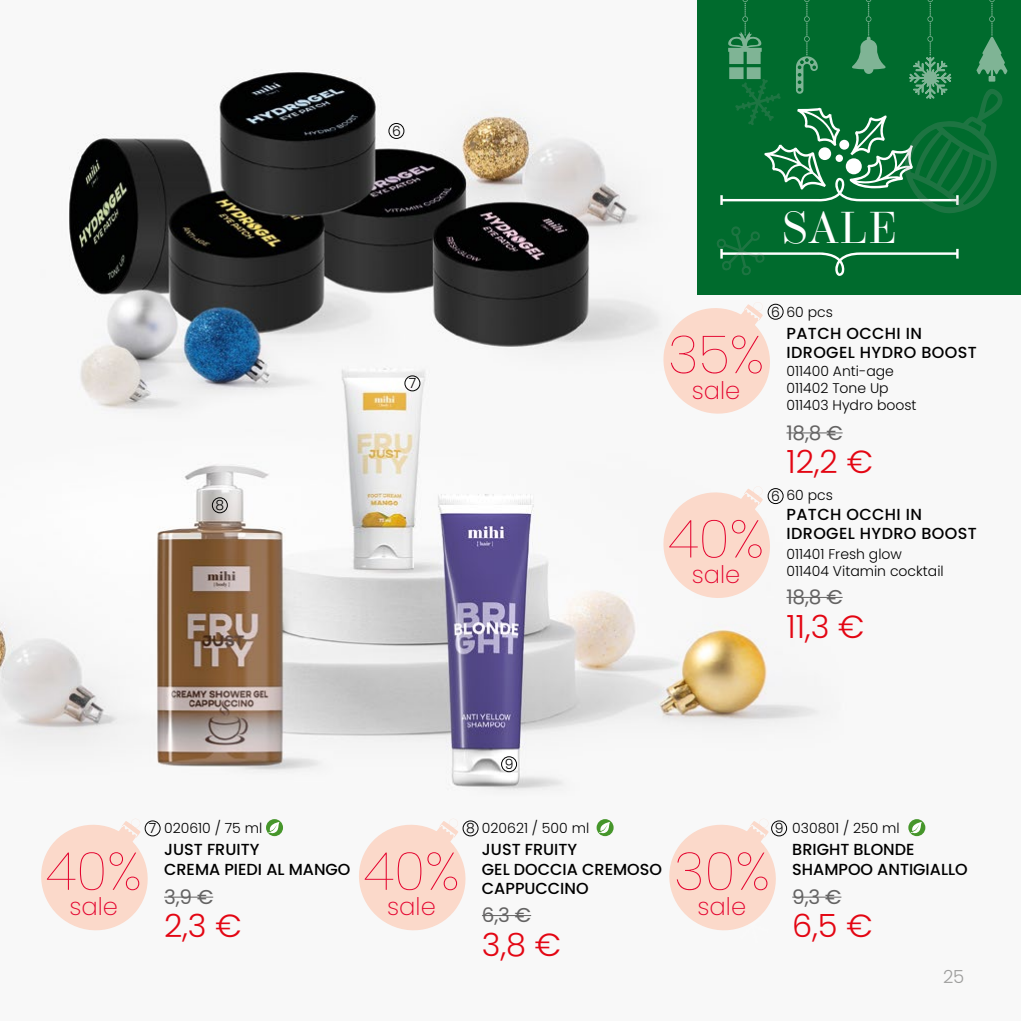
<style>
.page{position:relative;width:1021px;height:1021px;background:#fff}
.page>*{position:absolute;margin:0;border:0;box-sizing:border-box;transform-origin:0 0}
.t1{font:100 52.8px "Poppins";color:#e4032e}
.t2{font:44.6px "Operetta 12";color:#fff}
.t3{font:300 32px "Poppins";color:#e30613}
.t4{font:200 24.2px "Poppins";color:#e4032e}
.t5{font:20px "Poppins";color:#646363}
.t6{font:300 18px "Poppins";color:#9d9d9c}
.t7{font:500 16px/19.2px "Poppins";color:#000}
.t8{font:500 16px/19.2px "Poppins";letter-spacing:.025em;color:#000}
.t9{font:300 14px/16.8px "Poppins";color:#000}
</style>
<div class="page">
<img style="left:0;top:69px;width:926px;height:848px">
<div style="left:697px;top:0;width:323px;height:295px;background:#006b2d"></div>
<svg style="left:717px;top:226px;width:241px;height:50px"></svg>
<svg style="left:720px;top:0;width:287px;height:213px"></svg>
<svg style="left:656px;top:301px;width:121px;height:119px"></svg>
<svg style="left:656px;top:485px;width:121px;height:119px"></svg>
<hr style="left:786px;top:432px;width:56px;height:1px;background:#646363">
<svg style="left:34px;top:818px;width:121px;height:113px"></svg>
<hr style="left:164px;top:896px;width:49px;height:1px;background:#646363">
<div style="left:266px;top:819px;width:17px;height:17px;background:#46962b;border-radius:50%"></div>
<svg style="left:268px;top:821px;width:11px;height:12px"></svg>
<div style="left:145px;top:820px;width:16px;height:16px;border:1px solid #000;border-radius:50%"></div>
<div style="left:404px;top:375px;width:16px;height:16px;border:1px solid #000;border-radius:50%"></div>
<svg style="left:352px;top:818px;width:120px;height:113px"></svg>
<hr style="left:482px;top:915px;width:49px;height:1px;background:#646363">
<svg style="left:596px;top:819px;width:17px;height:17px"></svg>
<svg style="left:599px;top:821px;width:11px;height:12px"></svg>
<div style="left:462px;top:820px;width:16px;height:16px;border:1px solid #000;border-radius:50%"></div>
<div style="left:212px;top:497px;width:16px;height:16px;border:1px solid #000;border-radius:50%"></div>
<svg style="left:662px;top:818px;width:121px;height:113px"></svg>
<hr style="left:792px;top:896px;width:49px;height:1px;background:#646363">
<svg style="left:908px;top:819px;width:17px;height:17px"></svg>
<svg style="left:910px;top:821px;width:11px;height:12px"></svg>
<div style="left:771px;top:820px;width:16px;height:16px;border:1px solid #000;border-radius:50%"></div>
<div style="left:501px;top:756px;width:16px;height:16px;border:1px solid #000;border-radius:50%"></div>
<div style="left:767px;top:304px;width:16px;height:16px;border:1px solid #000;border-radius:50%"></div>
<div style="left:388px;top:123px;width:16px;height:16px;border:1px solid #000;border-radius:50%"></div>
<hr style="left:786px;top:597px;width:56px;height:1px;background:#646363">
<div style="left:767px;top:488px;width:16px;height:16px;border:1px solid #000;border-radius:50%"></div>
<p class="t9" style="left:215px;top:497px;width:10px">8</p>
<p class="t9" style="left:392px;top:123px;width:10px">6</p>
<p class="t9" style="left:408px;top:375px;width:9px">7</p>
<h2 class="t2" style="left:781px;top:202px;width:117px">SALE</h2>
<h1 class="t1" style="left:668px;top:324px;width:97px">35%</h1>
<h3 class="t4" style="left:691px;top:376px;width:50px">sale</h3>
<h1 class="t1" style="left:668px;top:508px;width:97px">40%</h1>
<h3 class="t4" style="left:691px;top:560px;width:50px">sale</h3>
<p class="t9" style="left:771px;top:303px;width:10px">6</p>
<p class="t9" style="left:771px;top:488px;width:10px">6</p>
<p class="t9" style="left:786px;top:303px;width:48px">60 pcs</p>
<p class="t8" style="left:786px;top:323px;width:192px">PATCH OCCHI IN<br>IDROGEL HYDRO BOOST</p>
<p class="t9" style="left:786px;top:363px;width:132px">011400 Anti-age<br>011402 Tone Up<br>011403 Hydro boost</p>
<h3 class="t5" style="left:786px;top:421px;width:58px">18,8 €</h3>
<h3 class="t3" style="left:786px;top:443px;width:88px">12,2 €</h3>
<p class="t9" style="left:786px;top:486px;width:48px">60 pcs</p>
<p class="t8" style="left:786px;top:505px;width:192px">PATCH OCCHI IN<br>IDROGEL HYDRO BOOST</p>
<p class="t9" style="left:786px;top:546px;width:159px">011401 Fresh glow<br>011404 Vitamin cocktail</p>
<h3 class="t5" style="left:786px;top:585px;width:58px">18,8 €</h3>
<h3 class="t3" style="left:786px;top:608px;width:79px">11,3 €</h3>
<p class="t9" style="left:504px;top:756px;width:10px">9</p>
<p class="t9" style="left:149px;top:820px;width:115px">7 020610 / 75 ml</p>
<p class="t9" style="left:466px;top:820px;width:124px">8 020621 / 500 ml</p>
<p class="t7" style="left:164px;top:840px;width:188px">JUST FRUITY<br>CREMA PIEDI AL MANGO</p>
<h1 class="t1" style="left:46px;top:840px;width:97px">40%</h1>
<h3 class="t4" style="left:69px;top:892px;width:50px">sale</h3>
<h3 class="t5" style="left:164px;top:885px;width:51px">3,9 €</h3>
<h3 class="t3" style="left:164px;top:907px;width:79px">2,3 €</h3>
<h1 class="t1" style="left:363px;top:840px;width:97px">40%</h1>
<h3 class="t4" style="left:387px;top:892px;width:50px">sale</h3>
<p class="t7" style="left:482px;top:840px;width:181px">JUST FRUITY<br>GEL DOCCIA CREMOSO<br>CAPPUCCINO</p>
<h3 class="t5" style="left:482px;top:903px;width:51px">6,3 €</h3>
<h3 class="t3" style="left:482px;top:926px;width:81px">3,8 €</h3>
<p class="t9" style="left:774px;top:820px;width:126px">9 030801 / 250 ml</p>
<p class="t7" style="left:792px;top:840px;width:177px">BRIGHT BLONDE<br>SHAMPOO ANTIGIALLO</p>
<h1 class="t1" style="left:674px;top:840px;width:97px">30%</h1>
<h3 class="t4" style="left:697px;top:892px;width:50px">sale</h3>
<h3 class="t5" style="left:792px;top:885px;width:51px">9,3 €</h3>
<h3 class="t3" style="left:792px;top:907px;width:82px">6,5 €</h3>
<p class="t6" style="left:943px;top:966px;width:23px">25</p>
</div>
